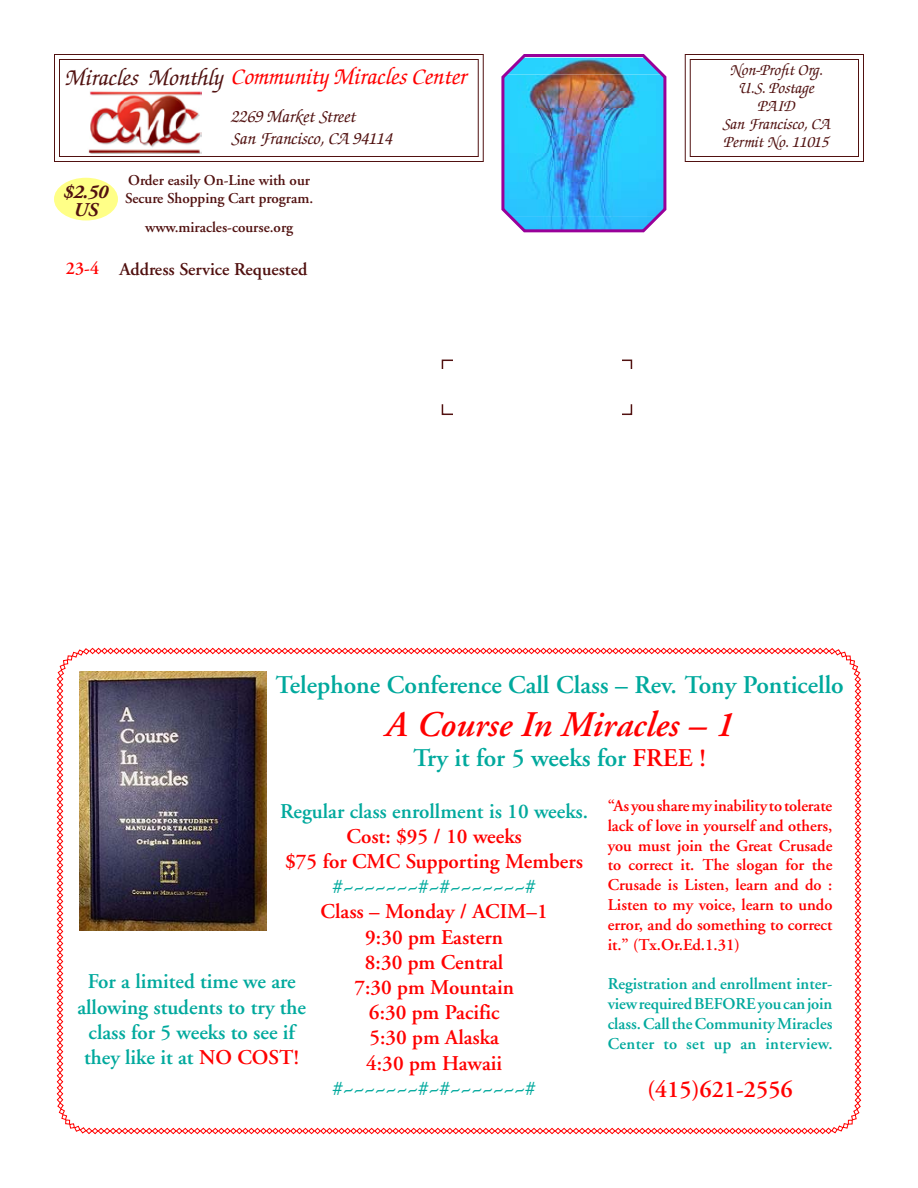
<style>
.page{position:relative;width:918px;height:1188px;background:#fff}
.page>*{position:absolute;margin:0;border:0;box-sizing:border-box;transform-origin:0 0}
.t1{font:italic 600 36px "Adobe Garamond";color:#f00}
.t2{font:600 25.5px "Adobe Garamond";color:#00a99d}
.t3{font:italic 500 24px "Zapf Chancery";color:#f00}
.t4{font:600 24px "Adobe Garamond";color:#f00}
.t5{font:600 21px/25.2px "Adobe Garamond";color:#00a99d;text-align:center}
.t6{font:600 21px/25.2px "Adobe Garamond";color:#f00;text-align:center}
.t7{font:italic 700 19.5px/18px "Adobe Garamond";color:#511110;text-align:center}
.t8{font:italic 500 18px/21.6px "Zapf Chancery";color:#511110}
.t9{font:600 18px "Adobe Garamond";color:#511110}
.t10{font:600 16.5px/19.8px "Adobe Garamond";color:#f00;text-align:justify}
.t11{font:600 16.5px/19.8px "Adobe Garamond";color:#00a99d;text-align:justify}
.t12{font:italic 500 16.5px/18px "Zapf Chancery";color:#511110;text-align:center}
.t13{font:600 15px/18px "Adobe Garamond";color:#511110}
.s1{color:#511110}
.s2{color:#f00}
</style>
<div class="page">
<svg style="left:684px;top:54px;width:180px;height:108px"></svg>
<div style="left:690px;top:59px;width:169px;height:98px;border:1px solid #511110"></div>
<div style="left:442px;top:360px;width:190px;height:55px;background:#fff;border:2px solid #511110"></div>
<div style="left:453px;top:355px;width:168px;height:68px;background:#fff"></div>
<div style="left:425px;top:369px;width:221px;height:35px;background:#fff"></div>
<svg style="left:54px;top:54px;width:430px;height:108px"></svg>
<div style="left:59px;top:59px;width:420px;height:98px;border:1px solid #511110"></div>
<svg style="left:57px;top:648px;width:804px;height:486px"></svg>
<img style="left:79px;top:672px;width:187px;height:259px">
<div style="left:55px;top:179px;width:61px;height:40px;background:#ffff87;border-radius:50%"></div>
<div style="left:54px;top:178px;width:64px;height:42px;border:3px solid #ffff87;border-radius:50%"></div>
<img style="left:501px;top:54px;width:166px;height:179px">
<h3 class="t3" style="left:64px;top:65px;width:403px"><span class="s1">Miracles Monthly</span> Community Miracles Center</h3>
<p class="t8" style="left:231px;top:107px;width:163px">2269 Market Street<br>San Francisco, CA 94114</p>
<p class="t13" style="left:125px;top:172px;width:190px">Order easily On-Line with our<br>Secure Shopping Cart program.</p>
<p class="t13" style="left:145px;top:218px;width:150px">www.miracles-course.org</p>
<p class="t7" style="left:63px;top:184px;width:46px">$2.50<br>US</p>
<p class="t9" style="left:66px;top:259px;width:243px"><span class="s2">23-4</span> Address Service Requested</p>
<p class="t12" style="left:722px;top:62px;width:109px">Non-Profit Org.<br>U.S. Postage<br>PAID<br>San Francisco, CA<br>Permit No. 11015</p>
<h2 class="t2" style="left:276px;top:671px;width:570px">Telephone Conference Call Class – Rev. Tony Ponticello</h2>
<h1 class="t1" style="left:386px;top:705px;width:350px">A Course In Miracles – 1</h1>
<h2 class="t2" style="left:413px;top:744px;width:294px">Try it for 5 weeks for <span class="s2">FREE !</span></h2>
<p class="t10" style="left:608px;top:796px;width:226px">“As you share my inability to tolerate lack of love in yourself and others, you must join the Great Crusade to correct it. The slogan for the Crusade is Listen, learn and do :<br>Listen to my voice, learn to undo error, and do something to correct it.” (Tx.Or.Ed.1.31)</p>
<p class="t11" style="left:608px;top:974px;width:226px">Registration and enrollment inter&shy;view required BEFORE you can join class. Call the Community Miracles Center to set up an interview.</p>
<h3 class="t4" style="left:647px;top:1076px;width:147px">(415)621-2556</h3>
<p class="t5" style="left:280px;top:799px;width:310px">Regular class enrollment is 10 weeks.</p>
<p class="t6" style="left:285px;top:824px;width:299px">Cost: $95 / 10 weeks<br>$75 for CMC Supporting Members</p>
<p class="t5" style="left:332px;top:874px;width:205px">#~~~~~~~#~#~~~~~~~#</p>
<p class="t6" style="left:321px;top:900px;width:229px">Class – Monday / ACIM–1<br>9:30 pm Eastern<br>8:30 pm Central<br>7:30 pm Mountain<br>6:30 pm Pacific<br>5:30 pm Alaska<br>4:30 pm Hawaii</p>
<p class="t5" style="left:332px;top:1076px;width:205px">#~~~~~~~#~#~~~~~~~#</p>
<p class="t5" style="left:77px;top:970px;width:230px">For a limited time we are allowing students to try the class for 5 weeks to see if they like it at <span class="s2">NO COST!</span></p>
</div>
